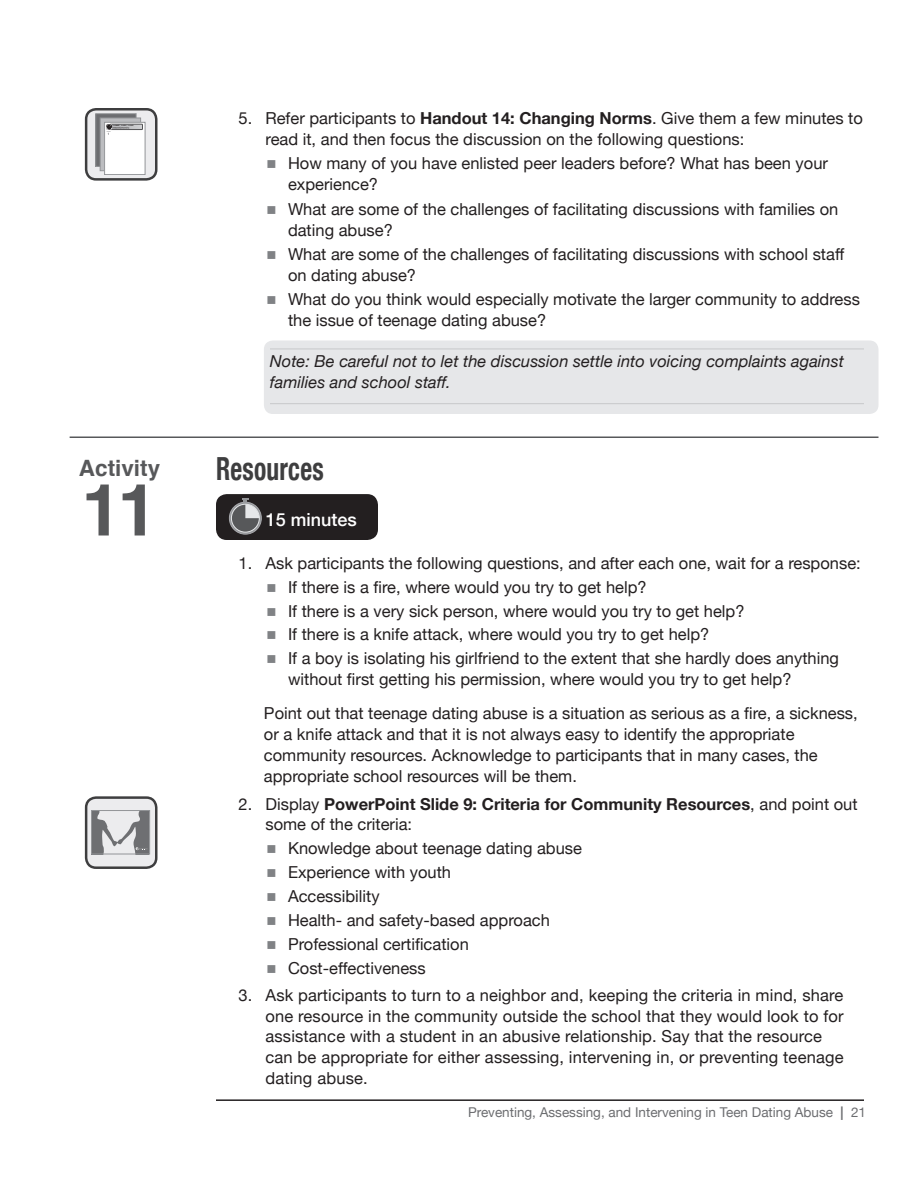
<style>
.page{position:relative;width:918px;height:1188px;background:#fff}
.page>*{position:absolute;margin:0;border:0;box-sizing:border-box;transform-origin:0 0}
.t1{font:700 72px "Helvetica";color:#57585a}
.t2{font:700 condensed 31.8px "Helvetica Neue";letter-spacing:.01em;color:#3e3e3f;scale:.8 1}
.t3{font:700 22.5px "Helvetica";color:#57585a}
.t4{font:500 18px "Helvetica Neue";color:#fff}
.t5{font:16.5px/21px "Helvetica Neue";color:#231f20}
.t6{font:italic 16.5px/21px "Helvetica Neue";color:#231f20}
.t7{font:700 16.5px/20.7px "Helvetica Neue";color:#231f20}
.t8{font:13.5px "Helvetica Neue";color:#6c6d70}
.t9{font:700 3.15px "Helvetica";color:#66676a}
.t10{font:700 condensed 1.65px "Helvetica Neue";color:#231f20}
.s1{font-weight:400}
.s2{font-stretch:normal;color:#5d5d60}
.s3{font-weight:700}
.s4{color:#808285}
</style>
<div class="page">
<hr style="left:216px;top:1099px;width:648px;height:2px;background:#231f20">
<div style="left:264px;top:340px;width:615px;height:74px;background:#e6e7e9;border-radius:9px"></div>
<hr style="left:270px;top:349px;width:594px;height:1px;background:#c7c8ca">
<hr style="left:270px;top:403px;width:594px;height:1px;background:#c7c8ca">
<div style="left:86px;top:109px;width:70px;height:70px;background:#ececee;border-radius:10px"></div>
<div style="left:96px;top:114px;width:40px;height:52px;background:linear-gradient(to right,#6c6d70,#6c6d70)"></div>
<div style="left:96px;top:114px;width:40px;height:53px;border:1px solid #939598"></div>
<div style="left:100px;top:118px;width:41px;height:53px;background:#bcbdc0;border:1px solid #939598"></div>
<div style="left:105px;top:122px;width:40px;height:53px;background:#fff"></div>
<div style="left:104px;top:122px;width:41px;height:53px;border:1px solid #939598"></div>
<div style="left:110px;top:124px;width:33px;height:6px;border:1px solid #535355"></div>
<svg style="left:106px;top:124px;width:7px;height:6px"></svg>
<div style="left:85px;top:108px;width:73px;height:73px;border:2px solid #3e3e3f;border-radius:10px"></div>
<div style="left:216px;top:494px;width:162px;height:46px;background:#231f20;border-radius:11px"></div>
<svg style="left:229px;top:502px;width:32px;height:32px"></svg>
<div style="left:229px;top:502px;width:33px;height:33px;border:1px solid #a8a9ad;border-radius:50%"></div>
<div style="left:231px;top:504px;width:28px;height:28px;background:#57585a;border-radius:50%"></div>
<div style="left:231px;top:504px;width:29px;height:28px;border:1px solid #e6e7e9;border-radius:50%"></div>
<svg style="left:242px;top:498px;width:17px;height:20px"></svg>
<svg style="left:86px;top:799px;width:69px;height:69px;background:#c5c5c7"></svg>
<div style="left:85px;top:796px;width:73px;height:73px;border:2px solid #3e3e3f;border-radius:10px"></div>
<hr style="left:70px;top:436px;width:808px;height:2px;background:#57585a">
<p class="t10" style="left:113px;top:125px;width:22px"><span class="s1">Get</span> SMART <span class="s2">•</span> <span class="s1">Get</span> HELP <span class="s2">•</span> <span class="s1">Get</span> SAFE</p>
<p class="t9" style="left:108px;top:131px;width:3px">1</p>
<h3 class="t3" style="left:79px;top:449px;width:83px">Activity</h3>
<h1 class="t1" style="left:82px;top:452px;width:78px">11</h1>
<p class="t5" style="left:265px;top:109px;width:599px;text-indent:-27px">5. Refer participants to <span class="s3">Handout 14: Changing Norms</span>. Give them a few minutes to read it, and then focus the discussion on the following questions:</p>
<p class="t5" style="left:288px;top:154px;width:542px;text-indent:-22px"><span class="s4">■</span> How many of you have enlisted peer leaders before? What has been your experience?</p>
<p class="t5" style="left:288px;top:199px;width:552px;text-indent:-22px"><span class="s4">■</span> What are some of the challenges of facilitating discussions with families on dating abuse?</p>
<p class="t5" style="left:288px;top:244px;width:558px;text-indent:-22px"><span class="s4">■</span> What are some of the challenges of facilitating discussions with school staff on dating abuse?</p>
<p class="t5" style="left:288px;top:290px;width:573px;text-indent:-22px"><span class="s4">■</span> What do you think would especially motivate the larger community to address the issue of teenage dating abuse?</p>
<p class="t6" style="left:270px;top:352px;width:575px">Note: Be careful not to let the discussion settle into voicing complaints against families and school staff.</p>
<h2 class="t2" style="left:216px;top:442px;width:136px">Resources</h2>
<p class="t4" style="left:266px;top:505px;width:93px">15 minutes</p>
<p class="t5" style="left:238px;top:553px;width:624px">1. Ask participants the following questions, and after each one, wait for a response:</p>
<p class="t5" style="left:266px;top:577px;width:382px"><span class="s4">■</span> If there is a fire, where would you try to get help?</p>
<p class="t5" style="left:266px;top:601px;width:480px"><span class="s4">■</span> If there is a very sick person, where would you try to get help?</p>
<p class="t5" style="left:266px;top:625px;width:445px"><span class="s4">■</span> If there is a knife attack, where would you try to get help?</p>
<p class="t5" style="left:288px;top:649px;width:553px;text-indent:-22px"><span class="s4">■</span> If a boy is isolating his girlfriend to the extent that she hardly does anything without first getting his permission, where would you try to get help?</p>
<p class="t5" style="left:264px;top:704px;width:595px">Point out that teenage dating abuse is a situation as serious as a fire, a sickness, or a knife attack and that it is not always easy to identify the appropriate community resources. Acknowledge to participants that in many cases, the appropriate school resources will be them.</p>
<p class="t7" style="left:265px;top:794px;width:594px;text-indent:-27px"><span class="s1">2. Display</span> PowerPoint Slide 9: Criteria for Community Resources<span class="s1">, and point out some of the criteria:</span></p>
<p class="t5" style="left:266px;top:839px;width:317px"><span class="s4">■</span> Knowledge about teenage dating abuse</p>
<p class="t5" style="left:266px;top:863px;width:186px"><span class="s4">■</span> Experience with youth</p>
<p class="t5" style="left:266px;top:887px;width:115px"><span class="s4">■</span> Accessibility</p>
<p class="t5" style="left:266px;top:911px;width:285px"><span class="s4">■</span> Health- and safety-based approach</p>
<p class="t5" style="left:266px;top:934px;width:204px"><span class="s4">■</span> Professional certification</p>
<p class="t5" style="left:266px;top:958px;width:161px"><span class="s4">■</span> Cost-effectiveness</p>
<p class="t5" style="left:265px;top:986px;width:580px;text-indent:-27px">3. Ask participants to turn to a neighbor and, keeping the criteria in mind, share one resource in the community outside the school that they would look to for assistance with a student in an abusive relationship. Say that the resource can be appropriate for either assessing, intervening in, or preventing teenage dating abuse.</p>
<p class="t8" style="left:468px;top:1103px;width:400px">Preventing, Assessing, and Intervening in Teen Dating Abuse <span class="s3">|</span> 21</p>
</div>
